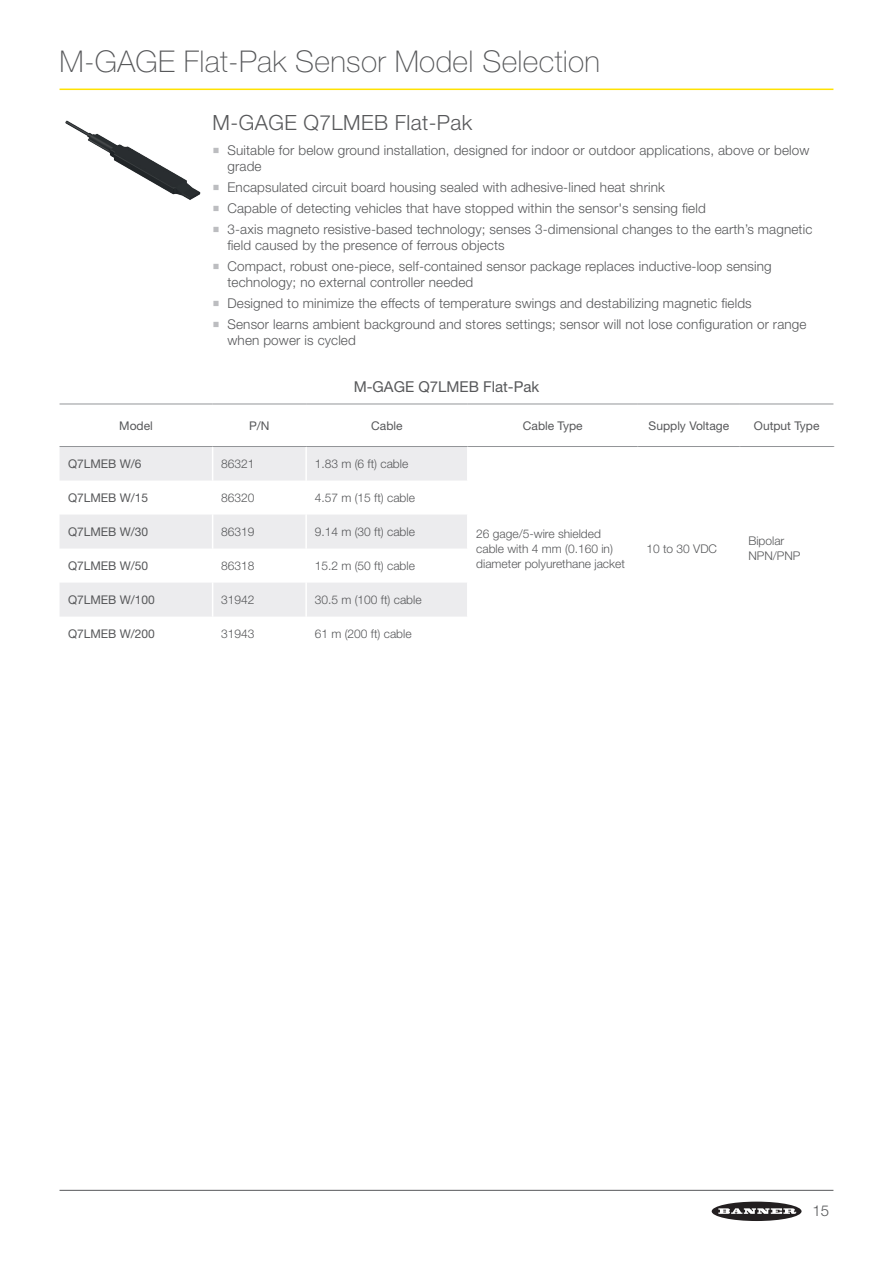
<style>
.page{position:relative;width:893px;height:1263px;background:#fff}
.page>*{position:absolute;margin:0;border:0;box-sizing:border-box;transform-origin:0 0}
.t1{font:100 30px "Helvetica Neue LT Pro";letter-spacing:.01em;color:#57585a}
.t2{font:300 21px "Helvetica Neue LT Pro";letter-spacing:.02em;color:#57585a}
.t3{font:15px "Helvetica Neue LT Pro";color:#57585a}
.t4{font:300 15px "Helvetica Neue LT Pro";color:#57585a}
.t5{font:300 13.5px/16.5px "Helvetica Neue LT Pro";letter-spacing:.01em;color:#57585a}
.t6{font:300 12px/15px "Helvetica Neue LT Pro";color:#57585a}
.t7{font:12px "Helvetica Neue LT Pro";color:#57585a}
.s1{font-family:"Minion Pro";font-weight:400;font-size:18px;color:#bcbdc0}
</style>
<div class="page">
<div style="left:712px;top:1201px;width:89px;height:20px;background:#231f20;border-radius:50%"></div>
<svg style="left:718px;top:1208px;width:78px;height:6px"></svg>
<hr style="left:60px;top:1190px;width:773px;height:1px;background:#57585a">
<hr style="left:60px;top:89px;width:773px;height:1px;background:#ffe201">
<img style="left:65px;top:120px;width:136px;height:80px">
<svg style="left:60px;top:447px;width:407px;height:170px;fill:#ececee"></svg>
<hr style="left:305px;top:447px;width:2px;height:33px;background:#fff">
<hr style="left:305px;top:480px;width:2px;height:34px;background:#fff">
<hr style="left:305px;top:514px;width:2px;height:35px;background:#fff">
<hr style="left:305px;top:549px;width:2px;height:34px;background:#fff">
<hr style="left:305px;top:583px;width:2px;height:34px;background:#fff">
<hr style="left:212px;top:447px;width:1px;height:33px;background:#fff">
<hr style="left:212px;top:480px;width:1px;height:34px;background:#fff">
<hr style="left:212px;top:514px;width:1px;height:35px;background:#fff">
<hr style="left:212px;top:549px;width:1px;height:34px;background:#fff">
<hr style="left:212px;top:583px;width:1px;height:34px;background:#fff">
<hr style="left:213px;top:404px;width:93px;height:1px;background:#939598">
<hr style="left:306px;top:404px;width:162px;height:1px;background:#939598">
<hr style="left:468px;top:404px;width:170px;height:1px;background:#939598">
<hr style="left:638px;top:404px;width:102px;height:1px;background:#939598">
<hr style="left:740px;top:404px;width:93px;height:1px;background:#939598">
<hr style="left:213px;top:446px;width:93px;height:1px;background:#939598">
<hr style="left:306px;top:446px;width:162px;height:1px;background:#939598">
<hr style="left:60px;top:404px;width:153px;height:1px;background:#939598">
<hr style="left:60px;top:446px;width:153px;height:1px;background:#939598">
<hr style="left:468px;top:446px;width:170px;height:1px;background:#939598">
<hr style="left:638px;top:446px;width:102px;height:1px;background:#939598">
<hr style="left:740px;top:446px;width:94px;height:1px;background:#939598">
<h1 class="t1" style="left:60px;top:44px;width:542px">M-GAGE Flat-Pak Sensor Model Selection</h1>
<h2 class="t2" style="left:213px;top:109px;width:261px">M-GAGE Q7LMEB Flat-Pak</h2>
<p class="t5" style="left:227px;top:141px;width:583px;text-indent:-15px"><span class="s1">■</span> Suitable for below ground installation, designed for indoor or outdoor applications, above or below grade</p>
<p class="t5" style="left:213px;top:179px;width:454px"><span class="s1">■</span> Encapsulated circuit board housing sealed with adhesive-lined heat shrink</p>
<p class="t5" style="left:213px;top:199px;width:495px"><span class="s1">■</span> Capable of detecting vehicles that have stopped within the sensor's sensing field</p>
<p class="t5" style="left:227px;top:220px;width:586px;text-indent:-15px"><span class="s1">■</span> 3-axis magneto resistive-based technology; senses 3-dimensional changes to the earth’s magnetic field caused by the presence of ferrous objects</p>
<p class="t5" style="left:227px;top:257px;width:546px;text-indent:-15px"><span class="s1">■</span> Compact, robust one-piece, self-contained sensor package replaces inductive-loop sensing technology; no external controller needed</p>
<p class="t5" style="left:213px;top:295px;width:541px"><span class="s1">■</span> Designed to minimize the effects of temperature swings and destabilizing magnetic fields</p>
<p class="t5" style="left:227px;top:315px;width:580px;text-indent:-15px"><span class="s1">■</span> Sensor learns ambient background and stores settings; sensor will not lose configuration or range when power is cycled</p>
<p class="t3" style="left:354px;top:378px;width:187px">M-GAGE Q7LMEB Flat-Pak</p>
<p class="t7" style="left:119px;top:418px;width:35px">Model</p>
<p class="t7" style="left:249px;top:418px;width:22px">P/N</p>
<p class="t7" style="left:371px;top:418px;width:33px">Cable</p>
<p class="t7" style="left:523px;top:418px;width:61px">Cable Type</p>
<p class="t7" style="left:649px;top:418px;width:82px">Supply Voltage</p>
<p class="t7" style="left:754px;top:418px;width:67px">Output Type</p>
<p class="t7" style="left:68px;top:456px;width:75px">Q7LMEB W/6</p>
<p class="t6" style="left:221px;top:456px;width:35px">86321</p>
<p class="t6" style="left:315px;top:456px;width:95px">1.83 m (6 ft) cable</p>
<p class="t7" style="left:68px;top:490px;width:82px">Q7LMEB W/15</p>
<p class="t6" style="left:221px;top:490px;width:35px">86320</p>
<p class="t6" style="left:315px;top:490px;width:102px">4.57 m (15 ft) cable</p>
<p class="t7" style="left:68px;top:524px;width:82px">Q7LMEB W/30</p>
<p class="t6" style="left:221px;top:524px;width:35px">86319</p>
<p class="t6" style="left:315px;top:524px;width:102px">9.14 m (30 ft) cable</p>
<p class="t7" style="left:68px;top:558px;width:82px">Q7LMEB W/50</p>
<p class="t6" style="left:221px;top:558px;width:35px">86318</p>
<p class="t6" style="left:315px;top:558px;width:102px">15.2 m (50 ft) cable</p>
<p class="t7" style="left:68px;top:592px;width:88px">Q7LMEB W/100</p>
<p class="t6" style="left:221px;top:592px;width:35px">31942</p>
<p class="t6" style="left:315px;top:592px;width:108px">30.5 m (100 ft) cable</p>
<p class="t7" style="left:68px;top:626px;width:88px">Q7LMEB W/200</p>
<p class="t6" style="left:221px;top:626px;width:35px">31943</p>
<p class="t6" style="left:315px;top:626px;width:98px">61 m (200 ft) cable</p>
<p class="t6" style="left:476px;top:526px;width:150px">26 gage/5-wire shielded cable with 4 mm (0.160 in) diameter polyurethane jacket</p>
<p class="t6" style="left:646px;top:541px;width:72px">10 to 30 VDC</p>
<p class="t6" style="left:748px;top:533px;width:54px">Bipolar<br>NPN/PNP</p>
<p class="t4" style="left:812px;top:1202px;width:18px">15</p>
</div>
